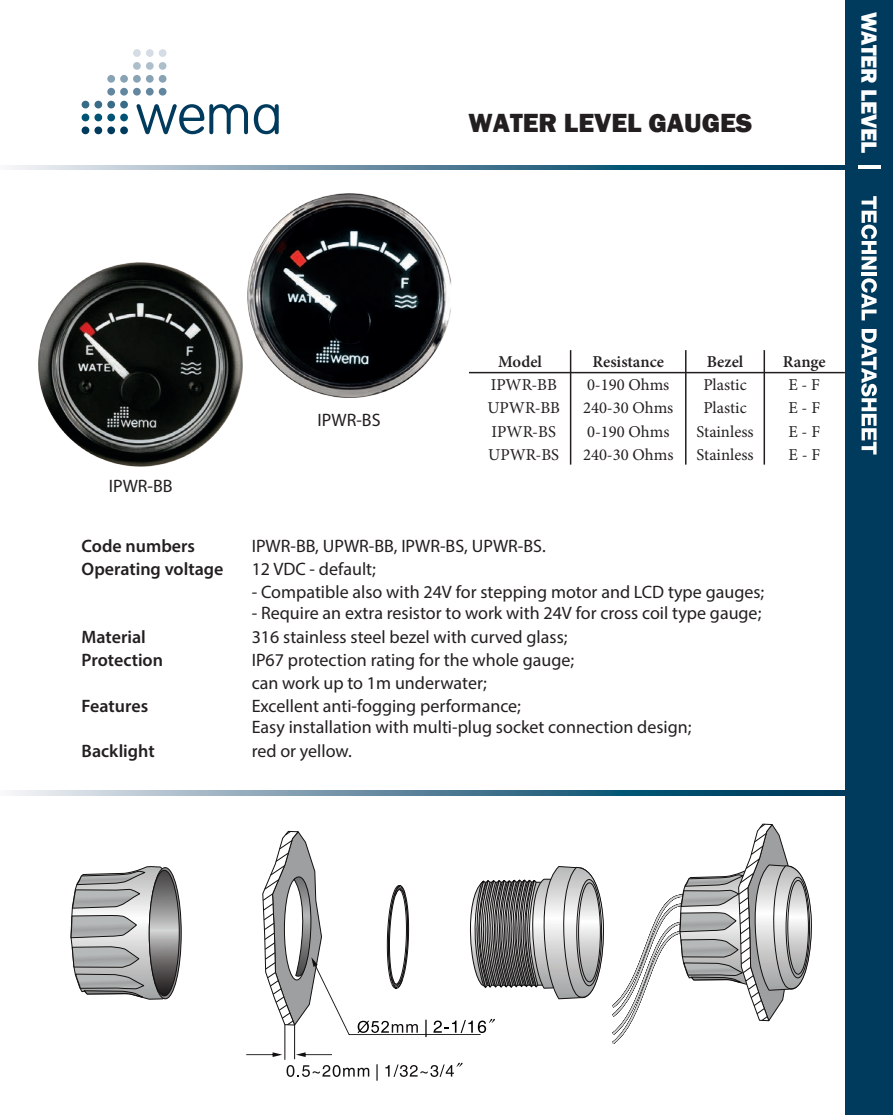
<style>
.page{position:relative;width:893px;height:1115px;background:#fff}
.page>*{position:absolute;margin:0;border:0;box-sizing:border-box;transform-origin:0 0}
.t1{font:800 27px "Franklin Gothic";color:#231f20}
.t2{font:800 22.5px "Franklin Gothic";letter-spacing:-.005em;color:#fff}
.t3{font:18px/23.1px "Myriad Pro";color:#231f20}
.t4{font:600 18px "Myriad Pro";color:#231f20}
.t5{font:16.65px "Minion Pro";color:#231f20}
.t6{font:600 16.65px "Minion Pro";color:#231f20}
</style>
<div class="page">
<div style="left:0;top:0;width:893px;height:1114px;background:#003a5d"></div>
<div style="left:0;top:0;width:845px;height:1114px;background:#fff"></div>
<svg style="left:11px;top:791px;width:834px;height:4px;background:#5c869c"></svg>
<svg style="left:11px;top:165px;width:834px;height:4px;background:#5c869c"></svg>
<svg style="left:861px;top:196px;width:16px;height:73px"></svg>
<hr style="left:861px;top:272px;width:15px;height:4px;background:#fff">
<svg style="left:861px;top:278px;width:16px;height:42px"></svg>
<svg style="left:861px;top:329px;width:16px;height:125px"></svg>
<hr style="left:858px;top:165px;width:23px;height:3px;background:#fff">
<svg style="left:136px;top:104px;width:112px;height:30px"></svg>
<svg style="left:254px;top:104px;width:25px;height:30px"></svg>
<div style="left:107px;top:75px;width:8px;height:8px;background:#88a3b4;border-radius:50%"></div>
<div style="left:120px;top:75px;width:8px;height:8px;background:#88a3b4;border-radius:50%"></div>
<div style="left:133px;top:75px;width:8px;height:8px;background:#88a3b4;border-radius:50%"></div>
<div style="left:146px;top:75px;width:8px;height:8px;background:#88a3b4;border-radius:50%"></div>
<div style="left:159px;top:75px;width:8px;height:8px;background:#88a3b4;border-radius:50%"></div>
<div style="left:107px;top:88px;width:8px;height:8px;background:#62879e;border-radius:50%"></div>
<div style="left:120px;top:88px;width:8px;height:8px;background:#62879e;border-radius:50%"></div>
<div style="left:133px;top:88px;width:8px;height:8px;background:#62879e;border-radius:50%"></div>
<div style="left:146px;top:88px;width:8px;height:8px;background:#62879e;border-radius:50%"></div>
<div style="left:159px;top:88px;width:7px;height:8px;background:#62879e;border-radius:50%"></div>
<div style="left:133px;top:62px;width:8px;height:8px;background:#aebfcc;border-radius:50%"></div>
<div style="left:146px;top:62px;width:8px;height:8px;background:#aebfcc;border-radius:50%"></div>
<div style="left:159px;top:62px;width:8px;height:8px;background:#aebfcc;border-radius:50%"></div>
<div style="left:82px;top:101px;width:7px;height:7px;background:#396d87;border-radius:50%"></div>
<div style="left:94px;top:101px;width:8px;height:7px;background:#396d87;border-radius:50%"></div>
<div style="left:107px;top:101px;width:8px;height:7px;background:#396d87;border-radius:50%"></div>
<div style="left:120px;top:101px;width:8px;height:7px;background:#396d87;border-radius:50%"></div>
<div style="left:82px;top:126px;width:7px;height:8px;background:#003a5d;border-radius:50%"></div>
<div style="left:94px;top:126px;width:8px;height:8px;background:#003a5d;border-radius:50%"></div>
<div style="left:107px;top:126px;width:8px;height:8px;background:#003a5d;border-radius:50%"></div>
<div style="left:120px;top:126px;width:8px;height:8px;background:#003a5d;border-radius:50%"></div>
<div style="left:82px;top:114px;width:7px;height:7px;background:#005372;border-radius:50%"></div>
<div style="left:94px;top:114px;width:8px;height:7px;background:#005372;border-radius:50%"></div>
<div style="left:107px;top:114px;width:8px;height:7px;background:#005372;border-radius:50%"></div>
<div style="left:120px;top:114px;width:8px;height:7px;background:#005372;border-radius:50%"></div>
<div style="left:133px;top:49px;width:8px;height:8px;background:#d5dce4;border-radius:50%"></div>
<div style="left:146px;top:49px;width:8px;height:8px;background:#d5dce4;border-radius:50%"></div>
<div style="left:159px;top:49px;width:8px;height:8px;background:#d5dce4;border-radius:50%"></div>
<svg style="left:70px;top:866px;width:112px;height:133px"></svg>
<div style="left:149px;top:869px;width:31px;height:127px;border:1px solid #12100f;border-radius:50%"></div>
<hr style="left:284px;top:1024px;width:1px;height:35px;background:#12100f">
<svg style="left:287px;top:1062px;width:176px;height:18px"></svg>
<svg style="left:246px;top:1052px;width:36px;height:4px"></svg>
<svg style="left:296px;top:1052px;width:36px;height:4px"></svg>
<hr style="left:294px;top:1025px;width:1px;height:34px;background:#12100f">
<svg style="left:262px;top:823px;width:550px;height:223px"></svg>
<hr style="left:570px;top:350px;width:1px;height:114px;background:#231f20">
<hr style="left:685px;top:350px;width:1px;height:114px;background:#231f20">
<hr style="left:763px;top:350px;width:2px;height:114px;background:#231f20">
<hr style="left:469px;top:372px;width:376px;height:1px;background:#231f20">
<img style="left:247px;top:194px;width:204px;height:204px">
<img style="left:39px;top:263px;width:204px;height:204px">
<h1 class="t1" style="left:468px;top:105px;width:285px">WATER LEVEL GAUGES</h1>
<p class="t2" style="left:884px;top:12px;width:143px;rotate:90deg">WATER LEVEL</p>
<p class="t3" style="left:109px;top:473px;width:65px">IPWR-BB</p>
<p class="t3" style="left:318px;top:407px;width:64px">IPWR-BS</p>
<p class="t6" style="left:498px;top:350px;width:45px">Model</p>
<p class="t6" style="left:592px;top:350px;width:73px">Resistance</p>
<p class="t6" style="left:707px;top:350px;width:38px">Bezel</p>
<p class="t6" style="left:783px;top:350px;width:44px">Range</p>
<p class="t5" style="left:491px;top:374px;width:68px">IPWR-BB</p>
<p class="t5" style="left:587px;top:374px;width:84px">0-190 Ohms</p>
<p class="t5" style="left:703px;top:374px;width:45px">Plastic</p>
<p class="t5" style="left:788px;top:374px;width:33px">E - F</p>
<p class="t5" style="left:487px;top:397px;width:74px">UPWR-BB</p>
<p class="t5" style="left:583px;top:397px;width:92px">240-30 Ohms</p>
<p class="t5" style="left:703px;top:397px;width:45px">Plastic</p>
<p class="t5" style="left:788px;top:397px;width:33px">E - F</p>
<p class="t5" style="left:492px;top:420px;width:66px">IPWR-BS</p>
<p class="t5" style="left:587px;top:420px;width:84px">0-190 Ohms</p>
<p class="t5" style="left:697px;top:420px;width:58px">Stainless</p>
<p class="t5" style="left:788px;top:420px;width:33px">E - F</p>
<p class="t5" style="left:488px;top:443px;width:72px">UPWR-BS</p>
<p class="t5" style="left:583px;top:443px;width:92px">240-30 Ohms</p>
<p class="t5" style="left:697px;top:443px;width:58px">Stainless</p>
<p class="t5" style="left:788px;top:443px;width:33px">E - F</p>
<p class="t4" style="left:82px;top:534px;width:115px">Code numbers</p>
<p class="t3" style="left:252px;top:533px;width:296px">IPWR-BB, UPWR-BB, IPWR-BS, UPWR-BS.</p>
<p class="t4" style="left:82px;top:557px;width:143px">Operating voltage</p>
<p class="t3" style="left:252px;top:557px;width:126px">12 VDC - default;</p>
<p class="t3" style="left:252px;top:580px;width:514px">- Compatible also with 24V for stepping motor and LCD type gauges;</p>
<p class="t3" style="left:252px;top:601px;width:511px">- Require an extra resistor to work with 24V for cross coil type gauge;</p>
<p class="t4" style="left:82px;top:625px;width:66px">Material</p>
<p class="t3" style="left:252px;top:624px;width:317px">316 stainless steel bezel with curved glass;</p>
<p class="t4" style="left:82px;top:648px;width:83px">Protection</p>
<p class="t3" style="left:252px;top:647px;width:324px">IP67 protection rating for the whole gauge; can work up to 1m underwater;</p>
<p class="t4" style="left:82px;top:694px;width:68px">Features</p>
<p class="t3" style="left:252px;top:694px;width:441px;line-height:21.6px">Excellent anti-fogging performance;<br>Easy installation with multi-plug socket connection design;</p>
<p class="t4" style="left:82px;top:739px;width:75px">Backlight</p>
<p class="t3" style="left:252px;top:738px;width:102px">red or yellow.</p>
</div>
